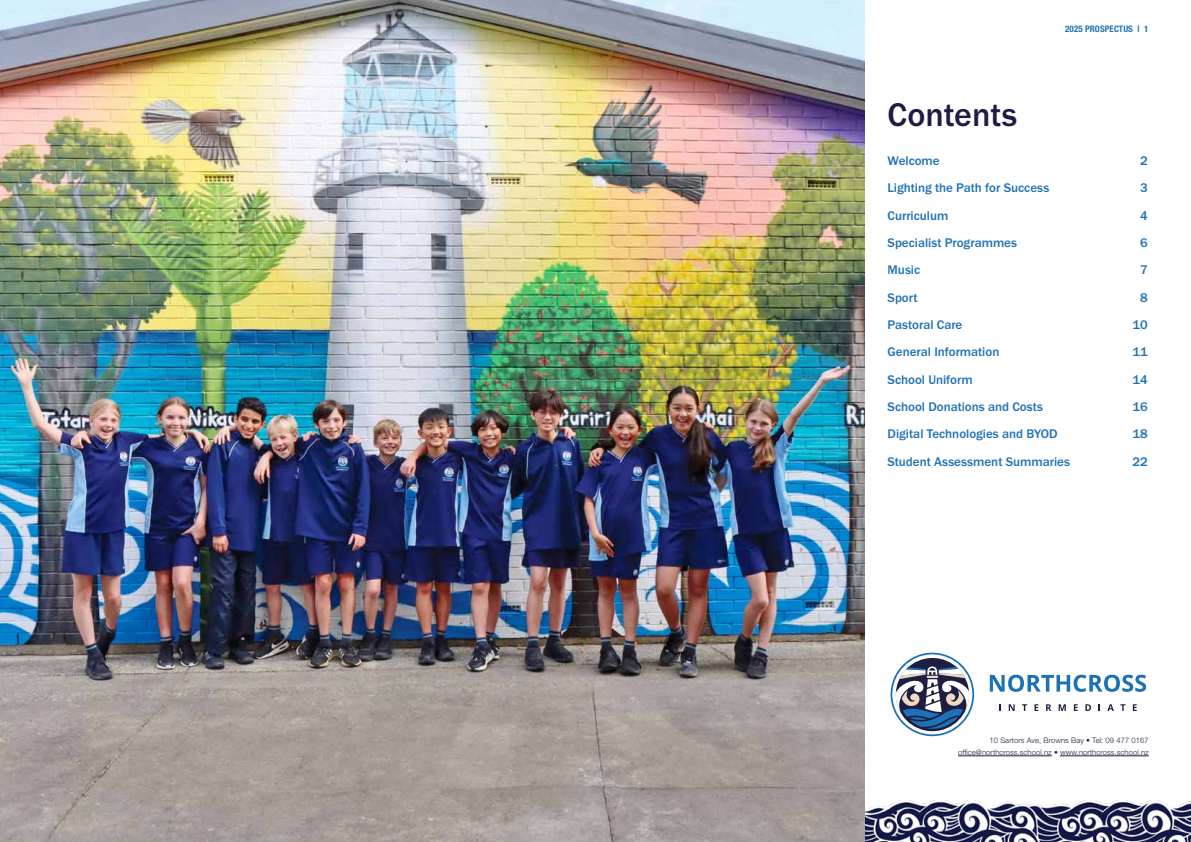
<style>
.page{position:relative;width:1191px;height:842px;background:#fff}
.page>*{position:absolute;margin:0;border:0;box-sizing:border-box;transform-origin:0 0}
.t1{font:500 34px "Franklin Gothic URW";color:#211b44}
.t2{font:500 13px "Franklin Gothic URW";color:#1f71b6}
.t3{font:700 condensed 9px "Helvetica Neue LT Pro";letter-spacing:.01em;color:#1f71b6}
.t4{font:300 7.6px/12.4px "Helvetica Neue LT Pro";letter-spacing:.01em;color:#1f1e41;text-align:right}
</style>
<div class="page">
<hr style="left:958px;top:756px;width:93px;height:1px;background:#1f1e41">
<hr style="left:1060px;top:756px;width:88px;height:1px;background:#1f1e41">
<img style="left:865px;top:801px;width:326px;height:41px">
<svg style="left:890px;top:653px;width:84px;height:83px"></svg>
<svg style="left:989px;top:675px;width:157px;height:17px"></svg>
<svg style="left:1008px;top:704px;width:6px;height:7px"></svg>
<svg style="left:1022px;top:704px;width:5px;height:7px"></svg>
<svg style="left:1034px;top:704px;width:4px;height:7px"></svg>
<svg style="left:1046px;top:704px;width:5px;height:7px"></svg>
<svg style="left:1058px;top:704px;width:7px;height:7px"></svg>
<svg style="left:1073px;top:704px;width:4px;height:7px"></svg>
<svg style="left:1085px;top:704px;width:6px;height:7px"></svg>
<svg style="left:1098px;top:704px;width:2px;height:7px"></svg>
<svg style="left:1107px;top:704px;width:6px;height:7px"></svg>
<svg style="left:1120px;top:704px;width:5px;height:7px"></svg>
<svg style="left:1132px;top:704px;width:4px;height:7px"></svg>
<img style="left:0;top:0;width:865px;height:842px">
<p class="t3" style="left:1065px;top:24px;width:85px">2025 PROSPECTUS | 1</p>
<h1 class="t1" style="left:887px;top:98px;width:131px">Contents</h1>
<p class="t2" style="left:887px;top:154px;width:54px">Welcome</p>
<p class="t2" style="left:1140px;top:154px;width:9px">2</p>
<p class="t2" style="left:887px;top:181px;width:163px">Lighting the Path for Success</p>
<p class="t2" style="left:1140px;top:181px;width:9px">3</p>
<p class="t2" style="left:887px;top:209px;width:62px">Curriculum</p>
<p class="t2" style="left:1140px;top:209px;width:9px">4</p>
<p class="t2" style="left:887px;top:236px;width:131px">Specialist Programmes</p>
<p class="t2" style="left:1140px;top:236px;width:9px">6</p>
<p class="t2" style="left:887px;top:264px;width:34px">Music</p>
<p class="t2" style="left:1140px;top:264px;width:9px">7</p>
<p class="t2" style="left:887px;top:291px;width:32px">Sport</p>
<p class="t2" style="left:1140px;top:291px;width:9px">8</p>
<p class="t2" style="left:887px;top:318px;width:76px">Pastoral Care</p>
<p class="t2" style="left:1132px;top:318px;width:17px">10</p>
<p class="t2" style="left:887px;top:346px;width:113px">General Information</p>
<p class="t2" style="left:1132px;top:346px;width:17px">11</p>
<p class="t2" style="left:887px;top:373px;width:87px">School Uniform</p>
<p class="t2" style="left:1132px;top:373px;width:17px">14</p>
<p class="t2" style="left:887px;top:400px;width:157px">School Donations and Costs</p>
<p class="t2" style="left:1132px;top:400px;width:17px">16</p>
<p class="t2" style="left:887px;top:428px;width:172px">Digital Technologies and BYOD</p>
<p class="t2" style="left:1132px;top:428px;width:17px">18</p>
<p class="t2" style="left:887px;top:455px;width:184px">Student Assessment Summaries</p>
<p class="t2" style="left:1132px;top:455px;width:17px">22</p>
<p class="t4" style="left:958px;top:734px;width:192px">10 Sartors Ave, Browns Bay • Tel: 09 477 0167 office@northcross.school.nz • www.northcross.school.nz</p>
</div>
